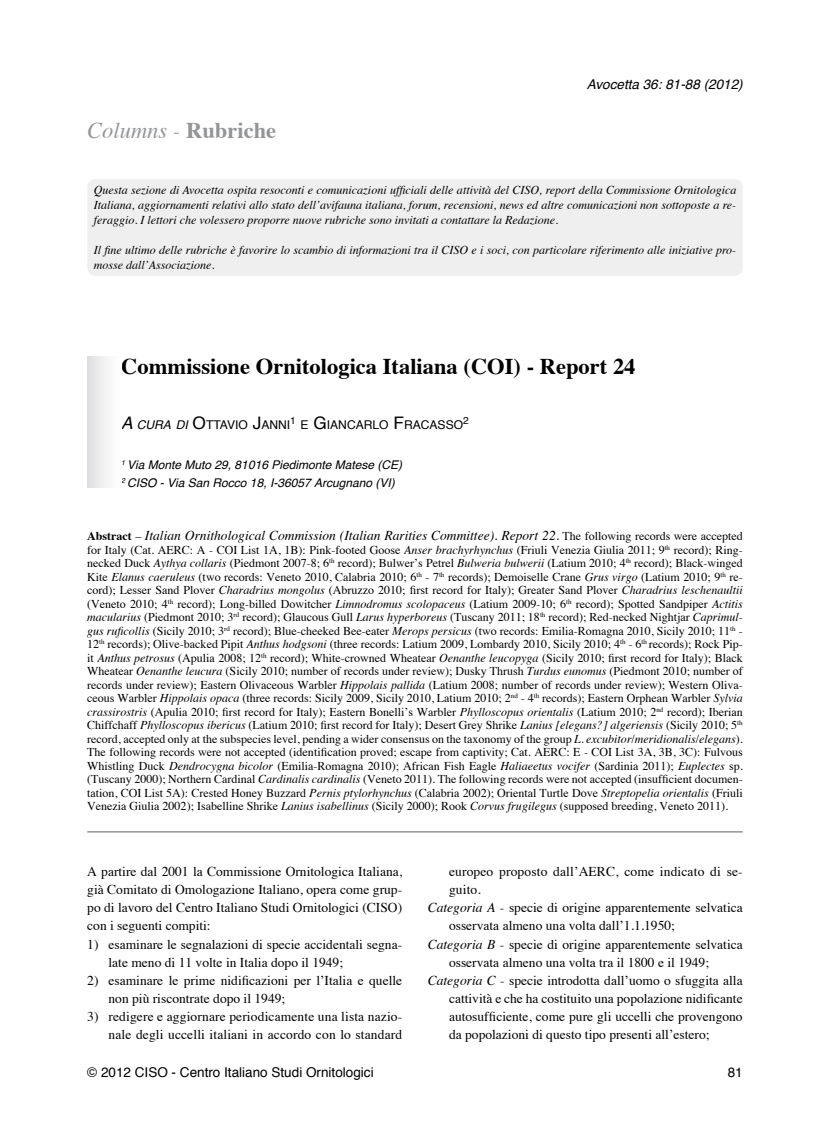
<style>
.page{position:relative;width:830px;height:1127px;background:#fff}
.page>*{position:absolute;margin:0;border:0;box-sizing:border-box;transform-origin:0 0}
.t1{font:700 22.5px "Times";color:#000}
.t2{font:italic 22.5px "Times";color:#939598}
.t3{font:13.5px/18.1px "Times";color:#000}
.t4{font:italic 13.5px "Times";color:#000}
.t5{font:13.5px "Helvetica";color:#000}
.t6{font:italic 13.5px "Helvetica";color:#000}
.t7{font:12.15px "Helvetica";color:#000}
.t8{font:12px/13.5px "Times";color:#000;text-align:justify}
.t9{font:italic 12px/15px "Times";color:#000;text-align:justify}
.t10{font:italic 12px/18px "Helvetica";color:#000}
.t11{font:10.05px "Helvetica";color:#000}
.s1{font-weight:700;font-style:normal}
.s2{font-style:italic;font-size:17.25px}
.s3{font-style:italic}
.s4{font-size:17.25px}
.s5{font-weight:700;font-style:normal;font-size:12px}
.s6{font-style:normal;font-size:12px}
</style>
<div class="page">
<div style="left:87px;top:357px;width:34px;height:130px;background:linear-gradient(to right,#dee0e1,#fff)"></div>
<hr style="left:87px;top:831px;width:655px;height:1px;background:#939598">
<div style="left:87px;top:179px;width:655px;height:97px;background:#efeff0;border-radius:9px"></div>
<h1 class="t2" style="left:87px;top:111px;width:190px">Columns - <span class="s1">Rubriche</span></h1>
<p class="t6" style="left:586px;top:73px;width:157px">Avocetta 36: 81-88 (2012)</p>
<p class="t9" style="left:94px;top:182px;width:643px">Questa sezione di Avocetta ospita resoconti e comunicazioni ufficiali delle attività del CISO, report della Commissione Ornitologica Italiana, aggiornamenti relativi allo stato dell’avifauna italiana, forum, recensioni, news ed altre comunicazioni non sottoposte a re&shy;feraggio. I lettori che volessero proporre nuove rubriche sono invitati a contattare la Redazione.</p>
<p class="t9" style="left:94px;top:242px;width:643px">Il fine ultimo delle rubriche è favorire lo scambio di informazioni tra il CISO e i soci, con particolare riferimento alle iniziative pro&shy;mosse dall’Associazione.</p>
<h1 class="t1" style="left:121px;top:344px;width:515px">Commissione Ornitologica Italiana (COI) - Report 24</h1>
<p class="t7" style="left:121px;top:416px;width:170px"><span class="s2">A</span> <span class="s3">CURA DI</span> <span class="s4">O</span>TTAVIO <span class="s4">J</span>ANNI</p>
<p class="t11" style="left:290px;top:412px;width:7px">1</p>
<p class="t7" style="left:300px;top:416px;width:163px">E <span class="s4">G</span>IANCARLO <span class="s4">F</span>RACASSO</p>
<p class="t11" style="left:463px;top:412px;width:7px">2</p>
<p class="t10" style="left:121px;top:456px;width:282px"><sup>1</sup> Via Monte Muto 29, 81016 Piedimonte Matese (CE)<br><sup>2</sup> CISO - Via San Rocco 18, I-36057 Arcugnano (VI)</p>
<p class="t4" style="left:87px;top:524px;width:656px"><span class="s5">Abstract</span> <span class="s6">–</span> Italian Ornithological Commission (Italian Rarities Committee). Report 22. <span class="s6">The following records were accepted</span></p>
<p class="t8" style="left:87px;top:542px;width:656px">for Italy (Cat. AERC: A - COI List 1A, 1B): Pink-footed Goose <span class="s3">Anser brachyrhynchus</span> (Friuli Venezia Giulia 2011; 9<sup>th</sup> record); Ring&shy;necked Duck <span class="s3">Aythya collaris</span> (Piedmont 2007-8; 6<sup>th</sup> record); Bulwer’s Petrel <span class="s3">Bulweria bulwerii</span> (Latium 2010; 4<sup>th</sup> record); Black-winged Kite <span class="s3">Elanus caeruleus</span> (two records: Veneto 2010, Calabria 2010; 6<sup>th</sup> - 7<sup>th</sup> records); Demoiselle Crane <span class="s3">Grus virgo</span> (Latium 2010; 9<sup>th</sup> re&shy;cord); Lesser Sand Plover <span class="s3">Charadrius mongolus</span> (Abruzzo 2010; first record for Italy); Greater Sand Plover <span class="s3">Charadrius leschenaultii </span>(Veneto 2010; 4<sup>th</sup> record); Long-billed Dowitcher <span class="s3">Limnodromus scolopaceus</span> (Latium 2009-10; 6<sup>th</sup> record); Spotted Sandpiper <span class="s3">Actitis macularius</span> (Piedmont 2010; 3<sup>rd</sup> record); Glaucous Gull <span class="s3">Larus hyperboreus</span> (Tuscany 2011; 18<sup>th</sup> record); Red-necked Nightjar <span class="s3">Caprimul&shy;gus ruficollis</span> (Sicily 2010; 3<sup>rd</sup> record); Blue-cheeked Bee-eater <span class="s3">Merops persicus</span> (two records: Emilia-Romagna 2010, Sicily 2010; 11<sup>th</sup> - 12<sup>th</sup> records); Olive-backed Pipit <span class="s3">Anthus hodgsoni</span> (three records: Latium 2009, Lombardy 2010, Sicily 2010; 4<sup>th</sup> - 6<sup>th</sup> records); Rock Pip&shy;it <span class="s3">Anthus petrosus</span> (Apulia 2008; 12<sup>th</sup> record); White-crowned Wheatear <span class="s3">Oenanthe leucopyga</span> (Sicily 2010; first record for Italy); Black Wheatear <span class="s3">Oenanthe leucura</span> (Sicily 2010; number of records under review); Dusky Thrush <span class="s3">Turdus eunomus</span> (Piedmont 2010; number of records under review); Eastern Olivaceous Warbler <span class="s3">Hippolais pallida</span> (Latium 2008; number of records under review); Western Oliva&shy;ceous Warbler <span class="s3">Hippolais opaca</span> (three records: Sicily 2009, Sicily 2010, Latium 2010; 2<sup>nd</sup> - 4<sup>th</sup> records); Eastern Orphean Warbler <span class="s3">Sylvia crassirostris</span> (Apulia 2010; first record for Italy); Eastern Bonelli’s Warbler <span class="s3">Phylloscopus orientalis</span> (Latium 2010; 2<sup>nd</sup> record); Iberian Chiffchaff <span class="s3">Phylloscopus ibericus</span> (Latium 2010; first record for Italy); Desert Grey Shrike <span class="s3">Lanius [elegans?] algeriensis</span> (Sicily 2010; 5<sup>th </sup>record, accepted only at the subspecies level, pending a wider consensus on the taxonomy of the group <span class="s3">L. excubitor</span>/<span class="s3">meridionalis</span>/<span class="s3">elegans</span>).<br>The following records were not accepted (identification proved; escape from captivity; Cat. AERC: E - COI List 3A, 3B, 3C): Fulvous Whistling Duck <span class="s3">Dendrocygna bicolor</span> (Emilia-Romagna 2010); African Fish Eagle <span class="s3">Haliaeetus vocifer</span> (Sardinia 2011); <span class="s3">Euplectes</span> sp. (Tuscany 2000); Northern Cardinal <span class="s3">Cardinalis cardinalis</span> (Veneto 2011). The following records were not accepted (insufficient documen&shy;tation, COI List 5A): Crested Honey Buzzard <span class="s3">Pernis ptylorhynchus</span> (Calabria 2002); Oriental Turtle Dove <span class="s3">Streptopelia orientalis</span> (Friuli Venezia Giulia 2002); Isabelline Shrike <span class="s3">Lanius isabellinus</span> (Sicily 2000); Rook <span class="s3">Corvus frugilegus</span> (supposed breeding, Veneto 2011).</p>
<p class="t3" style="left:87px;top:861px;width:316px;text-align:justify">A partire dal 2001 la Commissione Ornitologica Italiana, già Comitato di Omologazione Italiano, opera come grup&shy;po di lavoro del Centro Italiano Studi Ornitologici (CISO) con i seguenti compiti:</p>
<p class="t3" style="left:108px;top:934px;width:295px;text-indent:-21px">1) esaminare le segnalazioni di specie accidentali segna&shy;late meno di 11 volte in Italia dopo il 1949;</p>
<p class="t3" style="left:108px;top:970px;width:295px;text-indent:-21px">2) esaminare le prime nidificazioni per l’Italia e quelle non più riscontrate dopo il 1949;</p>
<p class="t3" style="left:87px;top:1006px;width:316px;text-align:right">3) redigere e aggiornare periodicamente una lista nazio&shy;nale degli uccelli italiani in accordo con lo standard</p>
<p class="t5" style="left:87px;top:1062px;width:288px">© 2012 CISO - Centro Italiano Studi Ornitologici</p>
<p class="t3" style="left:449px;top:861px;width:295px">europeo proposto dall’AERC, come indicato di se-</p>
<p class="t3" style="left:449px;top:879px;width:33px">guito.</p>
<p class="t3" style="left:427px;top:897px;width:316px"><span class="s3">Categoria A</span> - specie di origine apparentemente selvatica</p>
<p class="t3" style="left:449px;top:915px;width:227px">osservata almeno una volta dall’1.1.1950;</p>
<p class="t3" style="left:427px;top:934px;width:316px"><span class="s3">Categoria B</span> - specie di origine apparentemente selvatica</p>
<p class="t3" style="left:449px;top:952px;width:261px">osservata almeno una volta tra il 1800 e il 1949;</p>
<p class="t3" style="left:427px;top:970px;width:316px"><span class="s3">Categoria C</span> - specie introdotta dall’uomo o sfuggita alla</p>
<p class="t3" style="left:449px;top:988px;width:295px">cattività e che ha costituito una popolazione nidificante</p>
<p class="t3" style="left:449px;top:1006px;width:295px">autosufficiente, come pure gli uccelli che provengono</p>
<p class="t3" style="left:449px;top:1024px;width:262px">da popolazioni di questo tipo presenti all’estero;</p>
<p class="t5" style="left:727px;top:1062px;width:17px">81</p>
</div>
